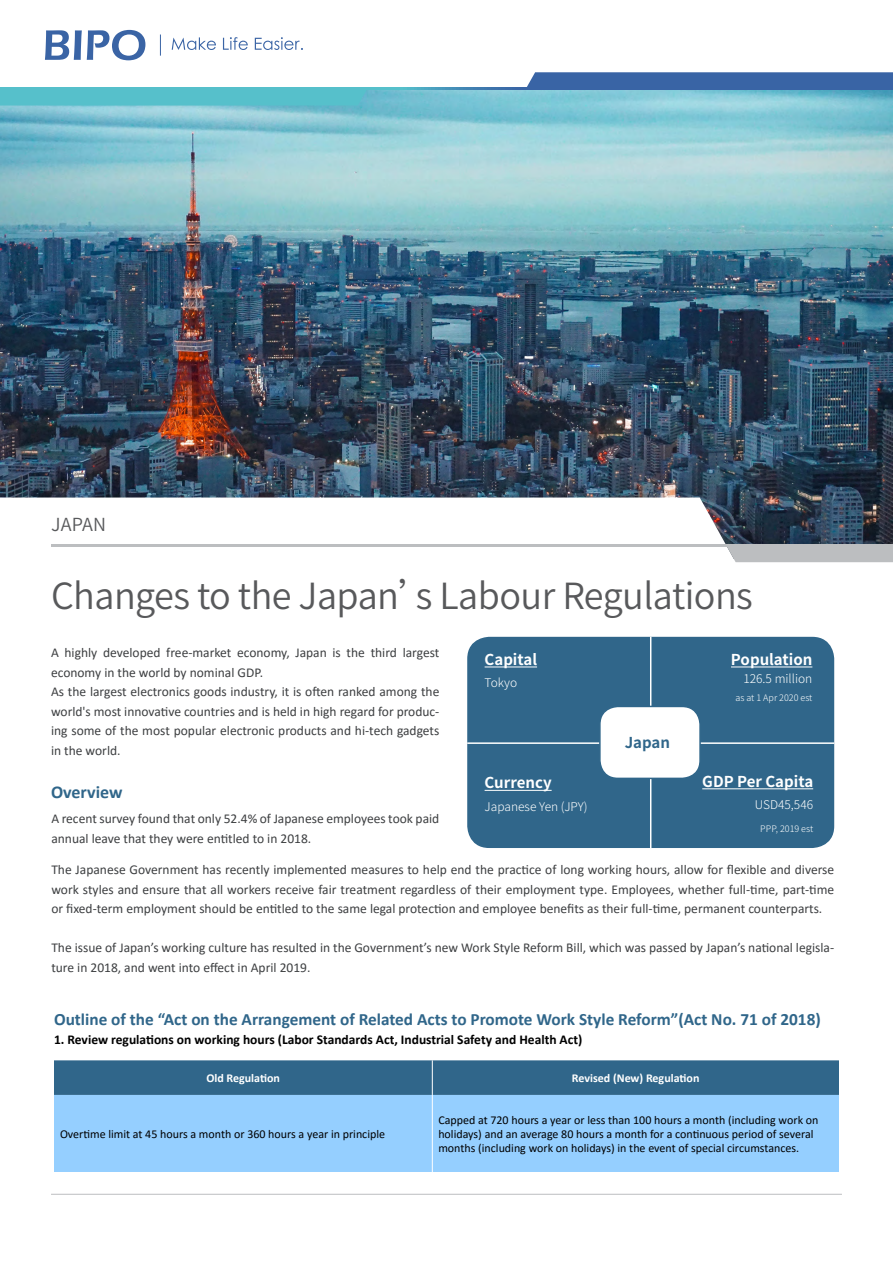
<style>
.page{position:relative;width:893px;height:1263px;background:#fff}
.page>*{position:absolute;margin:0;border:0;box-sizing:border-box;transform-origin:0 0}
.t1{font:36px "Source Han Sans CN";letter-spacing:-.015em;color:#58595b}
.t2{font:700 18px "Calibri";color:#30668a}
.t3{font:18px "Source Han Sans CN";letter-spacing:.01em;color:#58595b}
.t4{font:700 17.25px "Calibri";color:#30668a}
.t5{font:700 15px "Source Han Sans CN";color:#fff}
.t6{font:700 15px "Source Han Sans CN";color:#30668a}
.t7{font:13.5px/19.5px "Calibri";color:#3d3f41}
.t8{font:700 13.5px "Calibri";color:#000}
.t9{font:12px/14.4px "Calibri";color:#000}
.t10{font:300 12px "Source Han Sans CN";color:#fff}
.t11{font:700 12px "Calibri";color:#fff}
.t12{font:300 9px "Source Han Sans CN";color:#fff}
</style>
<div class="page">
<img style="left:0;top:90px;width:893px;height:454px">
<svg style="left:0;top:497px;width:741px;height:66px"></svg>
<div style="left:726px;top:547px;width:167px;height:15px;background:#bcbec0"></div>
<hr style="left:51px;top:544px;width:842px;height:3px;background:#bcbec0">
<hr style="left:51px;top:1194px;width:791px;height:1px;background:#bcbec0">
<div style="left:0;top:90px;width:367px;height:16px;background:#56c0cb"></div>
<svg style="left:526px;top:72px;width:367px;height:16px;background:#3f68a7"></svg>
<svg style="left:0;top:88px;width:893px;height:2px;background:#4792b8"></svg>
<svg style="left:45px;top:30px;width:100px;height:30px"></svg>
<svg style="left:172px;top:37px;width:44px;height:13px"></svg>
<svg style="left:223px;top:37px;width:25px;height:13px"></svg>
<svg style="left:255px;top:37px;width:48px;height:13px"></svg>
<svg style="left:160px;top:35px;width:1px;height:21px"></svg>
<div style="left:468px;top:637px;width:365px;height:210px;background:#30668a;border-radius:21px"></div>
<div style="left:467px;top:637px;width:367px;height:211px;border:2px solid #30668a;border-radius:21px"></div>
<hr style="left:467px;top:742px;width:367px;height:2px;background:#fff">
<hr style="left:650px;top:637px;width:1px;height:211px;background:#fff">
<div style="left:600px;top:706px;width:100px;height:72px;background:#fff;border-radius:18px"></div>
<div style="left:599px;top:706px;width:102px;height:73px;border:2px solid #30668a;border-radius:18px"></div>
<hr style="left:485px;top:667px;width:52px;height:1px;background:#fff">
<hr style="left:731px;top:667px;width:81px;height:1px;background:#fff">
<hr style="left:485px;top:790px;width:67px;height:1px;background:#fff">
<hr style="left:702px;top:788px;width:111px;height:1px;background:#fff">
<div style="left:54px;top:1060px;width:785px;height:35px;background:#30668a"></div>
<div style="left:54px;top:1095px;width:785px;height:77px;background:#95cfff"></div>
<hr style="left:432px;top:1095px;width:1px;height:77px;background:#fff">
<hr style="left:432px;top:1060px;width:1px;height:35px;background:#fff">
<h2 class="t3" style="left:51px;top:514px;width:57px">JAPAN</h2>
<h1 class="t1" style="left:51px;top:575px;width:703px">Changes to the Japan’s Labour Regulations</h1>
<p class="t7" style="left:51px;top:642px;width:390px">A highly developed free-market economy, Japan is the third largest economy in the world by nominal GDP.<br>As the largest electronics goods industry, it is often ranked among the world's most innovative countries and is held in high regard for produc&shy;ing some of the most popular electronic products and hi-tech gadgets in the world.</p>
<p class="t5" style="left:485px;top:651px;width:54px">Capital</p>
<p class="t10" style="left:485px;top:676px;width:34px">Tokyo</p>
<p class="t6" style="left:625px;top:734px;width:47px">Japan</p>
<p class="t5" style="left:731px;top:651px;width:83px">Population</p>
<p class="t10" style="left:743px;top:671px;width:71px">126.5 million</p>
<p class="t12" style="left:735px;top:692px;width:78px">as at 1 Apr 2020 est</p>
<p class="t5" style="left:702px;top:773px;width:112px">GDP Per Capita</p>
<p class="t10" style="left:755px;top:798px;width:60px">USD45,546</p>
<p class="t12" style="left:760px;top:823px;width:54px">PPP, 2019 est</p>
<p class="t5" style="left:485px;top:774px;width:69px">Currency</p>
<p class="t10" style="left:485px;top:799px;width:105px">Japanese Yen (JPY)</p>
<h2 class="t2" style="left:51px;top:781px;width:73px">Overview</h2>
<p class="t7" style="left:51px;top:809px;width:389px">A recent survey found that only 52.4% of Japanese employees took paid annual leave that they were entitled to in 2018.</p>
<p class="t7" style="left:51px;top:859px;width:784px;text-align:justify">The Japanese Government has recently implemented measures to help end the practice of long working hours, allow for flexible and diverse work styles and ensure that all workers receive fair treatment regardless of their employment type. Employees, whether full-time, part-time or fixed-term employment should be entitled to the same legal protection and employee benefits as their full-time, permanent counterparts.</p>
<p class="t7" style="left:51px;top:937px;width:784px">The issue of Japan’s working culture has resulted in the Government’s new Work Style Reform Bill, which was passed by Japan’s national legisla&shy;ture in 2018, and went into effect in April 2019.</p>
<p class="t4" style="left:54px;top:1008px;width:768px">Outline of the “Act on the Arrangement of Related Acts to Promote Work Style Reform”(Act No. 71 of 2018)</p>
<p class="t8" style="left:54px;top:1031px;width:530px">1. Review regulations on working hours (Labor Standards Act, Industrial Safety and Health Act)</p>
<p class="t11" style="left:206px;top:1071px;width:75px">Old Regulation</p>
<p class="t11" style="left:572px;top:1071px;width:129px">Revised (New) Regulation</p>
<p class="t9" style="left:60px;top:1126px;width:327px">Overtime limit at 45 hours a month or 360 hours a year in principle</p>
<p class="t9" style="left:438px;top:1112px;width:382px">Capped at 720 hours a year or less than 100 hours a month (including work on holidays) and an average 80 hours a month for a continuous period of several months (including work on holidays) in the event of special circumstances.</p>
</div>
